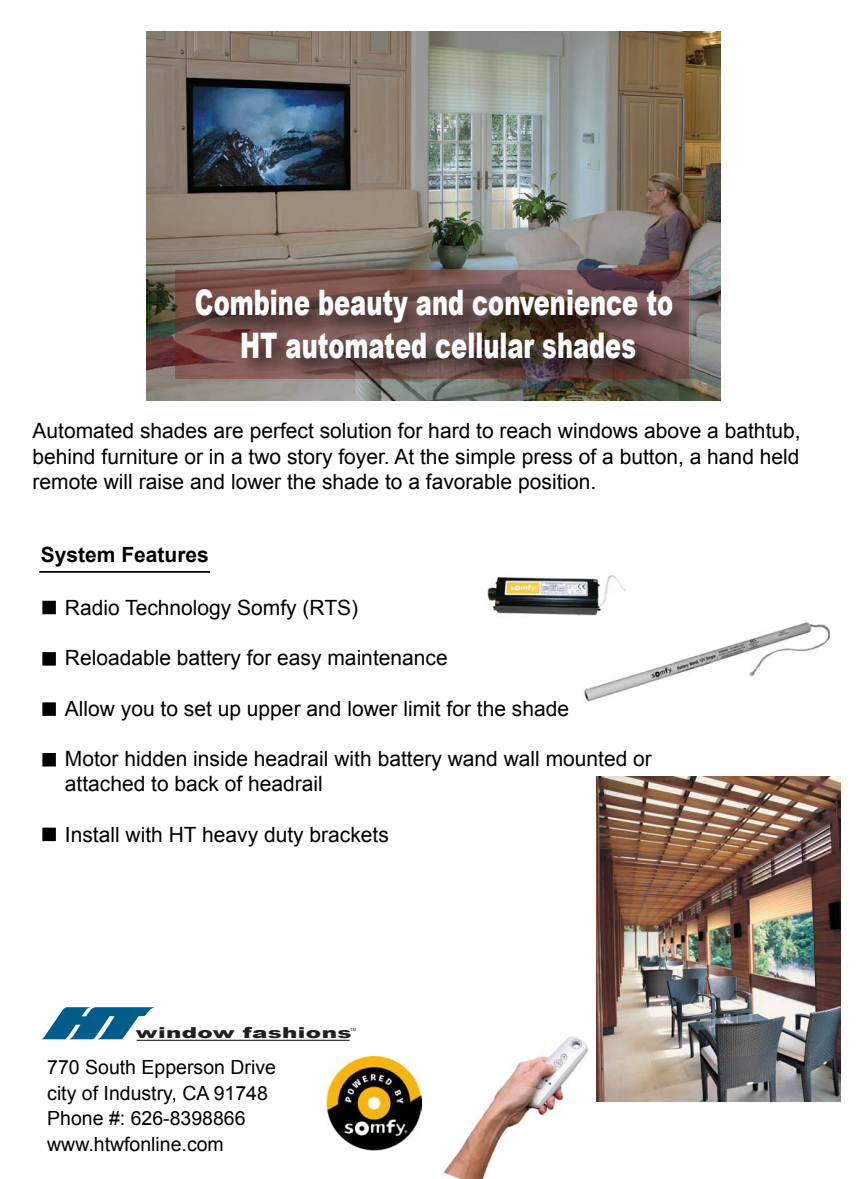
<style>
.page{position:relative;width:858px;height:1179px;background:#fff}
.page>*{position:absolute;margin:0;border:0;box-sizing:border-box;transform-origin:0 0}
.t1{font:900 35.25px/42.3px "Arial";color:#fff;text-align:center;scale:.68 1}
.t2{font:21px/25.5px "Arial";color:#000;text-align:justify}
.t3{font:700 21px "Arial";color:#000}
.t4{font:19.5px/25.5px "Arial";color:#000}
.t5{font:900 15.15px "Arial";letter-spacing:.015em;color:#231f20;scale:1.53 1}
.t6{font:4.05px "Arial";color:#231f20}
</style>
<div class="page">
<img style="left:487px;top:575px;width:139px;height:41px">
<img style="left:443px;top:1029px;width:154px;height:150px">
<img style="left:327px;top:1057px;width:94px;height:94px">
<img style="left:584px;top:622px;width:246px;height:80px">
<img style="left:147px;top:32px;width:573px;height:368px">
<svg style="left:175px;top:270px;width:513px;height:109px;background:#754b47"></svg>
<img style="left:182px;top:273px;width:534px;height:128px">
<hr style="left:39px;top:571px;width:171px;height:2px;background:#000">
<img style="left:597px;top:776px;width:243px;height:326px">
<div style="left:43px;top:602px;width:12px;height:12px;background:#000"></div>
<div style="left:42px;top:601px;width:14px;height:13px;border:2px solid #000"></div>
<div style="left:43px;top:653px;width:12px;height:12px;background:#000"></div>
<div style="left:42px;top:652px;width:14px;height:14px;border:2px solid #000"></div>
<div style="left:43px;top:703px;width:12px;height:12px;background:#000"></div>
<div style="left:42px;top:702px;width:14px;height:14px;border:2px solid #000"></div>
<div style="left:43px;top:754px;width:12px;height:12px;background:#000"></div>
<div style="left:42px;top:753px;width:14px;height:13px;border:2px solid #000"></div>
<div style="left:43px;top:828px;width:12px;height:12px;background:#000"></div>
<div style="left:42px;top:828px;width:14px;height:13px;border:2px solid #000"></div>
<svg style="left:40px;top:1007px;width:115px;height:33px"></svg>
<hr style="left:137px;top:1040px;width:213px;height:1px;background:#231f20">
<h1 class="t1" style="left:195px;top:280px;width:705px">Combine beauty and convenience to<br>HT automated cellular shades</h1>
<p class="t2" style="left:33px;top:418px;width:770px">Automated shades are perfect solution for hard to reach windows above a bathtub, behind furniture or in a two story foyer. At the simple press of a button, a hand held remote will raise and lower the shade to a favorable position.</p>
<p class="t3" style="left:41px;top:541px;width:170px">System Features</p>
<p class="t2" style="left:65px;top:595px;width:295px">Radio Technology Somfy (RTS)</p>
<p class="t2" style="left:65px;top:645px;width:384px">Reloadable battery for easy maintenance</p>
<p class="t2" style="left:65px;top:696px;width:506px">Allow you to set up upper and lower limit for the shade</p>
<p class="t2" style="left:65px;top:746px;width:589px">Motor hidden inside headrail with battery wand wall mounted or attached to back of headrail</p>
<p class="t2" style="left:65px;top:822px;width:326px">Install with HT heavy duty brackets</p>
<p class="t5" style="left:136px;top:1022px;width:142px">window fashions</p>
<p class="t6" style="left:350px;top:1027px;width:7px">TM</p>
<p class="t4" style="left:47px;top:1055px;width:230px">770 South Epperson Drive city of Industry, CA 91748<br>Phone #: 626-8398866 www.htwfonline.com</p>
</div>
